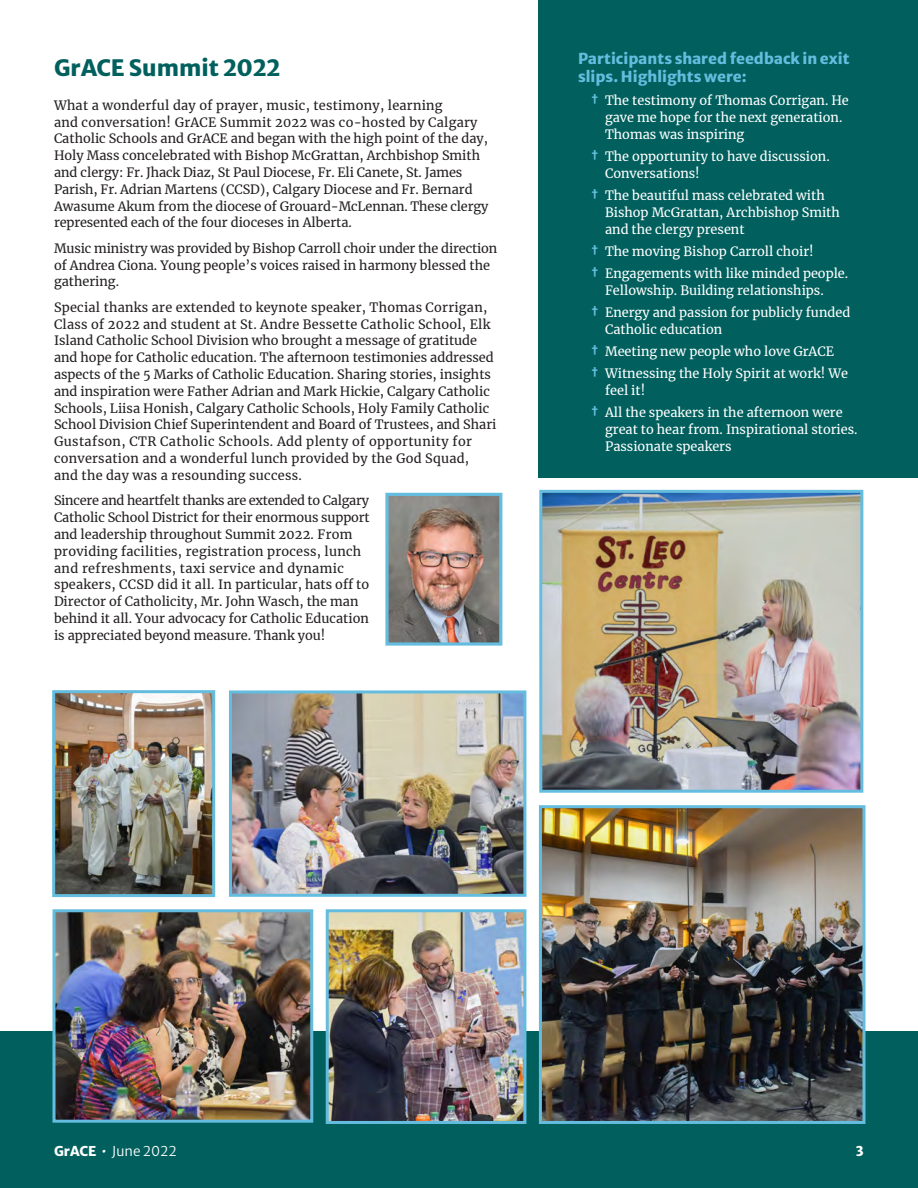
<style>
.page{position:relative;width:918px;height:1188px;background:#fff}
.page>*{position:absolute;margin:0;border:0;box-sizing:border-box;transform-origin:0 0}
.Headings{font:800 22.5px "Merriweather Sans";color:#01605e}
.Titles{font:800 15px/18px "Merriweather Sans";color:#64bdde}
.Titles-2{font:300 13.5px "Merriweather Sans";color:#fff}
.Titles-3{font:800 13.5px "Merriweather Sans";color:#fff}
.Single_Column_Paragr{font:12.75px/16.8px "Merriweather";color:#231f20}
.t1{font:12.75px/16.8px "Merriweather";color:#fff}
.s1{font-family:"Merriweather Sans";font-weight:700;font-size:13.5px;color:#64bdde}
.s2{font-weight:800}
.s3{font-weight:700;font-style:italic}
</style>
<div class="page">
<div style="left:0;top:1031px;width:918px;height:157px;background:#01605e"></div>
<div style="left:539px;top:0;width:379px;height:477px;background:#01605e"></div>
<img style="left:56px;top:694px;width:155px;height:199px">
<div style="left:52px;top:690px;width:163px;height:207px;border:3px solid #64bdde"></div>
<img style="left:543px;top:809px;width:319px;height:311px">
<div style="left:539px;top:805px;width:327px;height:319px;border:3px solid #64bdde"></div>
<img style="left:56px;top:913px;width:253px;height:206px">
<div style="left:52px;top:909px;width:261px;height:214px;border:3px solid #64bdde"></div>
<img style="left:330px;top:913px;width:192px;height:207px">
<div style="left:326px;top:909px;width:200px;height:215px;border:3px solid #64bdde"></div>
<img style="left:543px;top:494px;width:316px;height:295px">
<div style="left:539px;top:490px;width:324px;height:303px;border:3px solid #64bdde"></div>
<img style="left:389px;top:497px;width:109px;height:145px">
<div style="left:385px;top:493px;width:117px;height:153px;border:3px solid #64bdde"></div>
<img style="left:233px;top:694px;width:289px;height:199px">
<div style="left:229px;top:690px;width:297px;height:207px;border:3px solid #64bdde"></div>
<p class="Headings" style="left:54px;top:48px;width:228px">GrACE Summit 2022</p>
<p class="Single_Column_Paragr" style="left:54px;top:96px;width:436px">What a wonderful day of prayer, music, testimony, learning<br>and conversation! GrACE Summit 2022 was co-hosted by Calgary Catholic Schools and GrACE and began with the high point of the day, Holy Mass concelebrated with Bishop McGrattan, Archbishop Smith and clergy: Fr. Jhack Diaz, St Paul Diocese, Fr. Eli Canete, St. James Parish, Fr. Adrian Martens (CCSD), Calgary Diocese and Fr. Bernard Awasume Akum from the diocese of Grouard-McLennan. These clergy represented each of the four dioceses in Alberta.</p>
<p class="Single_Column_Paragr" style="left:54px;top:239px;width:445px">Music ministry was provided by Bishop Carroll choir under the direction of Andrea Ciona. Young people’s voices raised in harmony blessed the gathering.</p>
<p class="Single_Column_Paragr" style="left:54px;top:298px;width:444px">Special thanks are extended to keynote speaker, Thomas Corrigan, Class of 2022 and student at St. Andre Bessette Catholic School, Elk Island Catholic School Division who brought a message of gratitude and hope for Catholic education. The afternoon testimonies addressed aspects of the 5 Marks of Catholic Education. Sharing stories, insights and inspiration were Father Adrian and Mark Hickie, Calgary Catholic Schools, Liisa Honish, Calgary Catholic Schools, Holy Family Catholic School Division Chief Superintendent and Board of Trustees, and Shari Gustafson, CTR Catholic Schools. Add plenty of opportunity for conversation and a wonderful lunch provided by the God Squad,<br>and the day was a resounding success.</p>
<p class="Single_Column_Paragr" style="left:54px;top:492px;width:317px">Sincere and heartfelt thanks are extended to Calgary Catholic School District for their enormous support and leadership throughout Summit 2022. From providing facilities, registration process, lunch and refreshments, taxi service and dynamic speakers, CCSD did it all. In particular, hats off to Director of Catholicity, Mr. John Wasch, the man behind it all. Your advocacy for Catholic Education is appreciated beyond measure. Thank you!</p>
<p class="Titles" style="left:578px;top:48px;width:273px">Participants shared feedback in exit slips. Highlights were:</p>
<p class="t1" style="left:605px;top:92px;width:245px;text-indent:-14px"><span class="s1">†</span> The testimony of Thomas Corrigan. He gave me hope for the next generation.<br>Thomas was inspiring</p>
<p class="t1" style="left:605px;top:148px;width:226px;text-indent:-14px"><span class="s1">†</span> The opportunity to have discussion.<br>Conversations!</p>
<p class="t1" style="left:605px;top:187px;width:236px;text-indent:-14px"><span class="s1">†</span> The beautiful mass celebrated with<br>Bishop McGrattan, Archbishop Smith and the clergy present</p>
<p class="t1" style="left:592px;top:243px;width:224px"><span class="s1">†</span> The moving Bishop Carroll choir!</p>
<p class="t1" style="left:605px;top:265px;width:245px;text-indent:-14px"><span class="s1">†</span> Engagements with like minded people.<br>Fellowship. Building relationships.</p>
<p class="t1" style="left:605px;top:304px;width:247px;text-indent:-14px"><span class="s1">†</span> Energy and passion for publicly funded<br>Catholic education</p>
<p class="t1" style="left:592px;top:343px;width:244px"><span class="s1">†</span> Meeting new people who love GrACE</p>
<p class="t1" style="left:605px;top:365px;width:245px;text-indent:-14px"><span class="s1">†</span> Witnessing the Holy Spirit at work! We feel it!</p>
<p class="t1" style="left:605px;top:404px;width:254px;text-indent:-14px"><span class="s1">†</span> All the speakers in the afternoon were great to hear from. Inspirational stories.<br>Passionate speakers</p>
<p class="Titles-2" style="left:54px;top:1140px;width:124px"><span class="s2">GrACE</span> <span class="s3">•</span> June 2022</p>
<p class="Titles-3" style="left:856px;top:1140px;width:9px">3</p>
</div>
